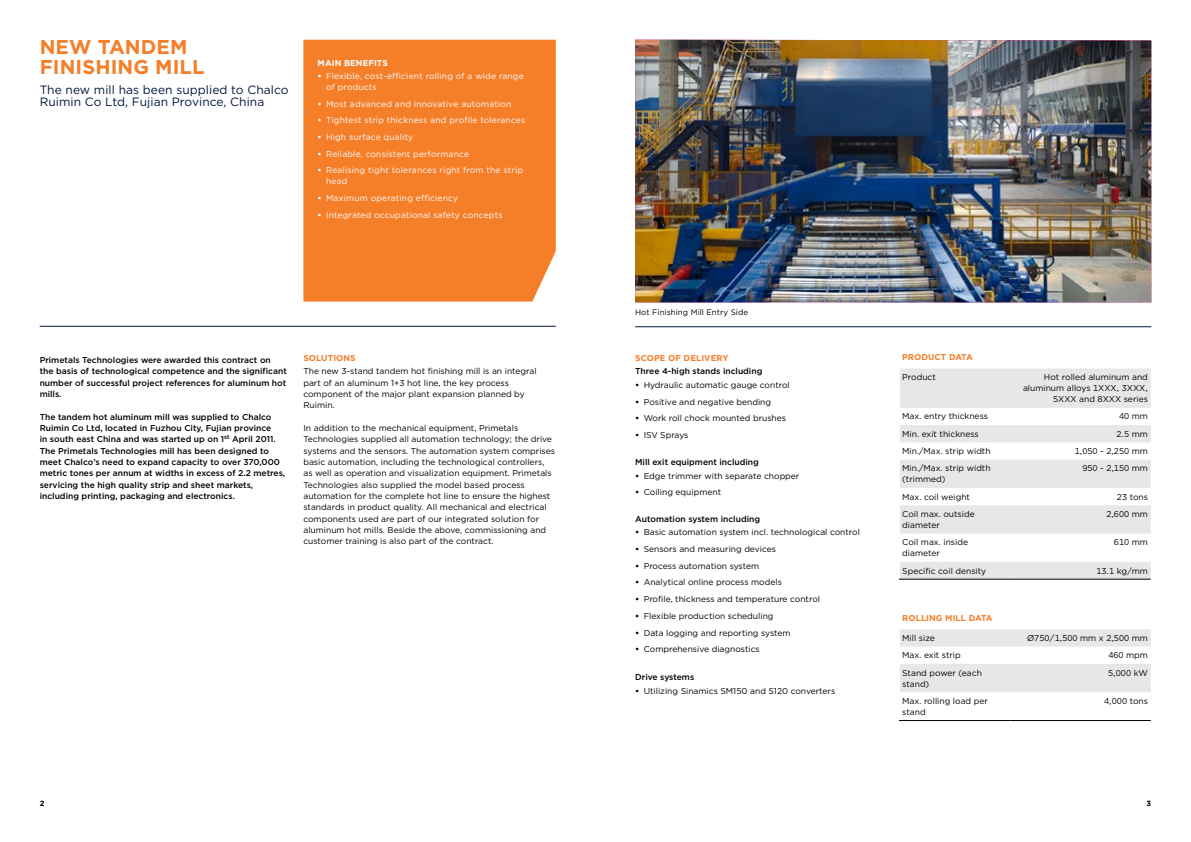
<style>
.page{position:relative;width:1191px;height:842px;background:#fff}
.page>*{position:absolute;margin:0;border:0;box-sizing:border-box;transform-origin:0 0}
.t1{font:700 20px/20px "Gotham";letter-spacing:.005em;color:#f57e29}
.t2{font:12px/12px "Gotham";letter-spacing:.005em;color:#001641}
.t3{font:8.5px/11.3px "Gotham";color:#000}
.t4{font:500 8.5px/11.3px "Gotham";color:#000}
.t5{font:8.5px/11px "Gotham";letter-spacing:.02em;color:#fff}
.t6{font:700 8.5px "Gotham";letter-spacing:.005em;color:#f57e29}
.t7{font:700 8.5px "Gotham";letter-spacing:.005em;color:#fff}
.t8{font:8.5px "Gotham";letter-spacing:-.02em;color:#000}
.t9{font:8px "Gotham";letter-spacing:.005em;color:#000}
.t10{font:700 7.5px "Gotham";color:#000}
.s1{font-weight:700}
</style>
<div class="page">
<div style="left:900px;top:369px;width:250px;height:39px;background:#e6e7e8"></div>
<hr style="left:899px;top:579px;width:111px;height:1px;background:#000">
<hr style="left:1010px;top:579px;width:140px;height:1px;background:#000">
<svg style="left:899px;top:425px;width:251px;height:154px"></svg>
<hr style="left:899px;top:720px;width:111px;height:1px;background:#000">
<hr style="left:1010px;top:720px;width:140px;height:1px;background:#000">
<svg style="left:900px;top:629px;width:251px;height:63px"></svg>
<div style="left:303px;top:40px;width:253px;height:262px;background:#f57e29"></div>
<hr style="left:40px;top:326px;width:516px;height:1px;background:#001641">
<img style="left:635px;top:40px;width:516px;height:262px">
<hr style="left:635px;top:326px;width:516px;height:1px;background:#001641">
<h1 class="t1" style="left:40px;top:36px;width:166px">NEW TANDEM<br>FINISHING MILL</h1>
<h2 class="t2" style="left:40px;top:84px;width:250px">The new mill has been supplied to Chalco<br>Ruimin Co Ltd, Fujian Province, China</h2>
<p class="t7" style="left:317px;top:57px;width:72px">MAIN BENEFITS</p>
<p class="t5" style="left:326px;top:70px;width:199px;text-indent:-8px"><span class="s1">•</span> Flexible, cost-efficient rolling of a wide range of products</p>
<p class="t5" style="left:317px;top:98px;width:195px"><span class="s1">•</span> Most advanced and innovative automation</p>
<p class="t5" style="left:317px;top:115px;width:209px"><span class="s1">•</span> Tightest strip thickness and profile tolerances</p>
<p class="t5" style="left:317px;top:131px;width:97px"><span class="s1">•</span> High surface quality</p>
<p class="t5" style="left:317px;top:148px;width:153px"><span class="s1">•</span> Reliable, consistent performance</p>
<p class="t5" style="left:326px;top:165px;width:198px;text-indent:-8px"><span class="s1">•</span> Realising tight tolerances right from the strip head</p>
<p class="t5" style="left:317px;top:192px;width:142px"><span class="s1">•</span> Maximum operating efficiency</p>
<p class="t5" style="left:317px;top:209px;width:186px"><span class="s1">•</span> Integrated occupational safety concepts</p>
<p class="t4" style="left:40px;top:354px;width:249px">Primetals Technologies were awarded this contract on the basis of technological competence and the significant number of successful project references for aluminum hot mills.</p>
<p class="t4" style="left:40px;top:411px;width:247px">The tandem hot aluminum mill was supplied to Chalco Ruimin Co Ltd, located in Fuzhou City, Fujian province<br>in south east China and was started up on 1<sup>st</sup> April 2011.<br>The Primetals Technologies mill has been designed to meet Chalco’s need to expand capacity to over 370,000 metric tones per annum at widths in excess of 2.2 metres, servicing the high quality strip and sheet markets, including printing, packaging and electronics.</p>
<p class="t6" style="left:303px;top:352px;width:54px">SOLUTIONS</p>
<p class="t3" style="left:303px;top:365px;width:235px">The new 3-stand tandem hot finishing mill is an integral part of an aluminum 1+3 hot line, the key process component of the major plant expansion planned by Ruimin.</p>
<p class="t3" style="left:303px;top:422px;width:253px">In addition to the mechanical equipment, Primetals Technologies supplied all automation technology; the drive systems and the sensors. The automation system comprises basic automation, including the technological controllers, as well as operation and visualization equipment. Primetals Technologies also supplied the model based process automation for the complete hot line to ensure the highest standards in product quality. All mechanical and electrical components used are part of our integrated solution for aluminum hot mills. Beside the above, commissioning and customer training is also part of the contract.</p>
<p class="t9" style="left:635px;top:307px;width:114px">Hot Finishing Mill Entry Side</p>
<p class="t6" style="left:635px;top:352px;width:95px">SCOPE OF DELIVERY</p>
<p class="t4" style="left:635px;top:365px;width:129px">Three 4-high stands including</p>
<p class="t3" style="left:635px;top:379px;width:156px"><span class="s1">•</span> Hydraulic automatic gauge control</p>
<p class="t3" style="left:635px;top:396px;width:137px"><span class="s1">•</span> Positive and negative bending</p>
<p class="t3" style="left:635px;top:413px;width:152px"><span class="s1">•</span> Work roll chock mounted brushes</p>
<p class="t8" style="left:635px;top:430px;width:55px"><span class="s1">•</span> ISV Sprays</p>
<p class="t4" style="left:635px;top:456px;width:125px">Mill exit equipment including</p>
<p class="t3" style="left:635px;top:470px;width:166px"><span class="s1">•</span> Edge trimmer with separate chopper</p>
<p class="t3" style="left:635px;top:487px;width:87px"><span class="s1">•</span> Coiling equipment</p>
<p class="t4" style="left:635px;top:513px;width:126px">Automation system including</p>
<p class="t3" style="left:635px;top:527px;width:226px"><span class="s1">•</span> Basic automation system incl. technological control</p>
<p class="t3" style="left:635px;top:543px;width:142px"><span class="s1">•</span> Sensors and measuring devices</p>
<p class="t3" style="left:635px;top:560px;width:125px"><span class="s1">•</span> Process automation system</p>
<p class="t3" style="left:635px;top:577px;width:148px"><span class="s1">•</span> Analytical online process models</p>
<p class="t3" style="left:635px;top:593px;width:186px"><span class="s1">•</span> Profile, thickness and temperature control</p>
<p class="t3" style="left:635px;top:610px;width:140px"><span class="s1">•</span> Flexible production scheduling</p>
<p class="t3" style="left:635px;top:627px;width:157px"><span class="s1">•</span> Data logging and reporting system</p>
<p class="t3" style="left:635px;top:643px;width:126px"><span class="s1">•</span> Comprehensive diagnostics</p>
<p class="t4" style="left:635px;top:672px;width:61px">Drive systems</p>
<p class="t3" style="left:635px;top:685px;width:201px"><span class="s1">•</span> Utilizing Sinamics SM150 and S120 converters</p>
<p class="t6" style="left:902px;top:351px;width:72px">PRODUCT DATA</p>
<p class="t3" style="left:902px;top:371px;width:35px">Product</p>
<p class="t3" style="left:1023px;top:371px;width:126px;line-height:11px;text-align:right">Hot rolled aluminum and aluminum alloys 1XXX, 3XXX,<br>5XXX and 8XXX series</p>
<p class="t3" style="left:902px;top:411px;width:87px">Max. entry thickness</p>
<p class="t3" style="left:1119px;top:411px;width:30px">40 mm</p>
<p class="t3" style="left:902px;top:428px;width:78px">Min. exit thickness</p>
<p class="t3" style="left:1116px;top:428px;width:33px">2.5 mm</p>
<p class="t3" style="left:902px;top:445px;width:90px">Min./Max. strip width</p>
<p class="t3" style="left:1074px;top:445px;width:75px">1,050 - 2,250 mm</p>
<p class="t3" style="left:902px;top:463px;width:90px;line-height:11px">Min./Max. strip width (trimmed)</p>
<p class="t3" style="left:1082px;top:462px;width:67px">950 - 2,150 mm</p>
<p class="t3" style="left:902px;top:491px;width:69px">Max. coil weight</p>
<p class="t3" style="left:1117px;top:491px;width:33px">23 tons</p>
<p class="t3" style="left:902px;top:508px;width:74px;line-height:11px">Coil max. outside diameter</p>
<p class="t3" style="left:1106px;top:508px;width:43px">2,600 mm</p>
<p class="t3" style="left:902px;top:536px;width:67px;line-height:11px">Coil max. inside diameter</p>
<p class="t3" style="left:1114px;top:536px;width:35px">610 mm</p>
<p class="t3" style="left:902px;top:565px;width:86px">Specific coil density</p>
<p class="t3" style="left:1096px;top:565px;width:53px">13.1 kg/mm</p>
<p class="t6" style="left:902px;top:612px;width:92px">ROLLING MILL DATA</p>
<p class="t3" style="left:902px;top:632px;width:34px">Mill size</p>
<p class="t3" style="left:1027px;top:632px;width:122px">Ø750/1,500 mm x 2,500 mm</p>
<p class="t3" style="left:902px;top:649px;width:60px">Max. exit strip</p>
<p class="t3" style="left:1108px;top:649px;width:41px">460 mpm</p>
<p class="t3" style="left:902px;top:667px;width:81px;line-height:11px">Stand power (each stand)</p>
<p class="t3" style="left:1108px;top:667px;width:41px">5,000 kW</p>
<p class="t3" style="left:902px;top:695px;width:87px;line-height:11px">Max. rolling load per stand</p>
<p class="t3" style="left:1104px;top:695px;width:45px">4,000 tons</p>
<p class="t10" style="left:40px;top:798px;width:6px">2</p>
<p class="t10" style="left:1146px;top:798px;width:6px">3</p>
</div>
